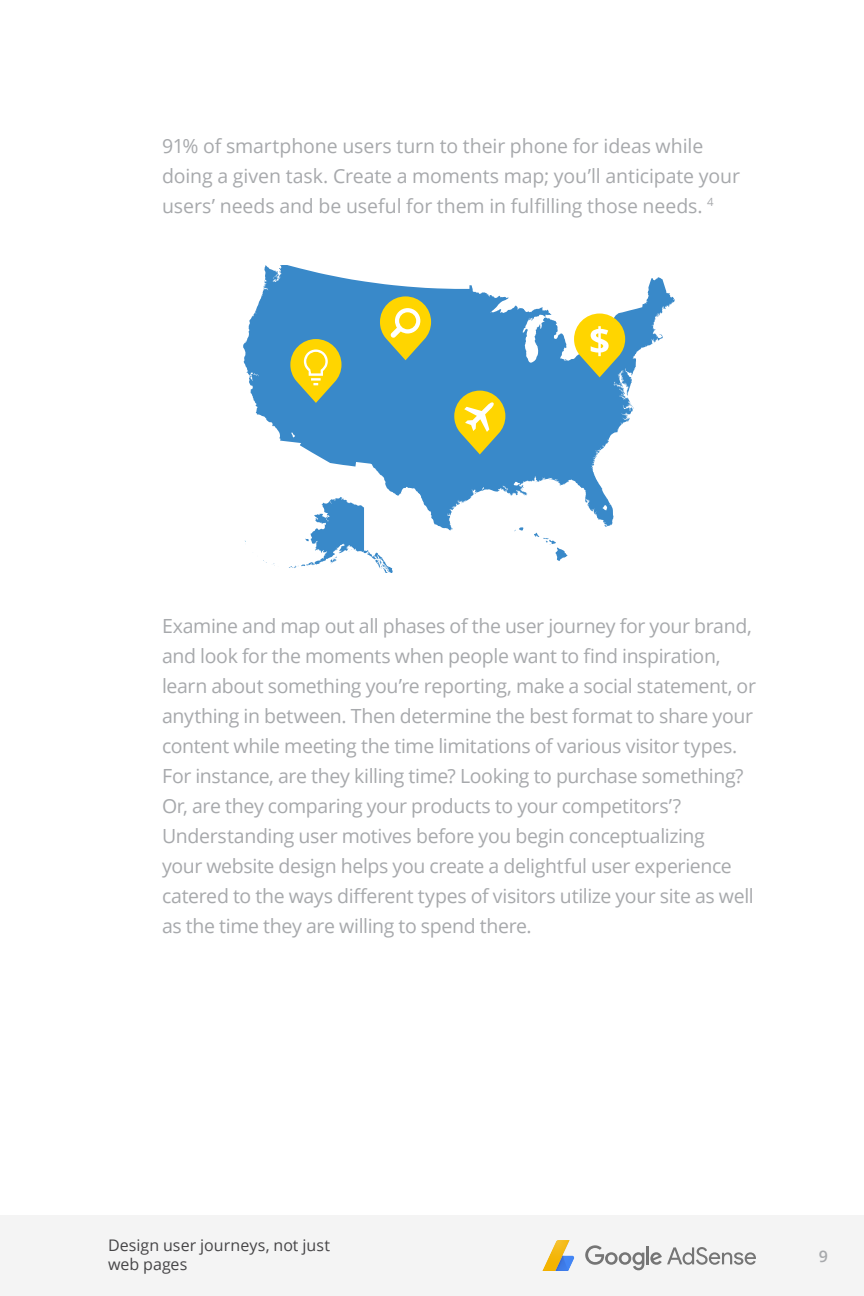
<style>
.page{position:relative;width:864px;height:1296px;background:#fff}
.page>*{position:absolute;margin:0;border:0;box-sizing:border-box;transform-origin:0 0}
.Indent_2{font:19.6px/30px "Open Sans";letter-spacing:-.015em;color:#a7a9ac}
.t1{font:16px/19.2px "Open Sans";letter-spacing:.005em;color:#464547}
.t2{font:600 16px "Open Sans";color:#a7a9ac}
</style>
<div class="page">
<div style="left:0;top:1215px;width:864px;height:81px;background:#f4f4f4"></div>
<svg style="left:542px;top:1240px;width:33px;height:31px"></svg>
<svg style="left:585px;top:1245px;width:59px;height:25px"></svg>
<hr style="left:646px;top:1246px;width:3px;height:18px;background:#757575">
<svg style="left:650px;top:1247px;width:106px;height:18px"></svg>
<svg style="left:534px;top:533px;width:33px;height:28px"></svg>
<svg style="left:289px;top:530px;width:104px;height:43px"></svg>
<svg style="left:243px;top:265px;width:432px;height:265px;fill:#3989c9"></svg>
<svg style="left:574px;top:314px;width:51px;height:63px;background:#cec857"></svg>
<svg style="left:290px;top:339px;width:52px;height:64px;background:#bdbe52"></svg>
<svg style="left:380px;top:296px;width:51px;height:64px;background:#c0c159"></svg>
<svg style="left:454px;top:391px;width:51px;height:63px;background:#c2c157"></svg>
<p class="Indent_2" style="left:162px;top:130px;width:579px">91% of smartphone users turn to their phone for ideas while doing a given task. Create a moments map; you’ll anticipate your users’ needs and be useful for them in fulfilling those needs. <sup>4</sup></p>
<p class="Indent_2" style="left:162px;top:610px;width:596px">Examine and map out all phases of the user journey for your brand, and look for the moments when people want to find inspiration, learn about something you’re reporting, make a social statement, or anything in between. Then determine the best format to share your content while meeting the time limitations of various visitor types.<br>For instance, are they killing time? Looking to purchase something?<br>Or, are they comparing your products to your competitors’?<br>Understanding user motives before you begin conceptualizing<br>your website design helps you create a delightful user experience catered to the ways different types of visitors utilize your site as well as the time they are willing to spend there.</p>
<p class="t1" style="left:108px;top:1235px;width:224px">Design user journeys, not just web pages</p>
<p class="t2" style="left:819px;top:1245px;width:11px">9</p>
</div>
